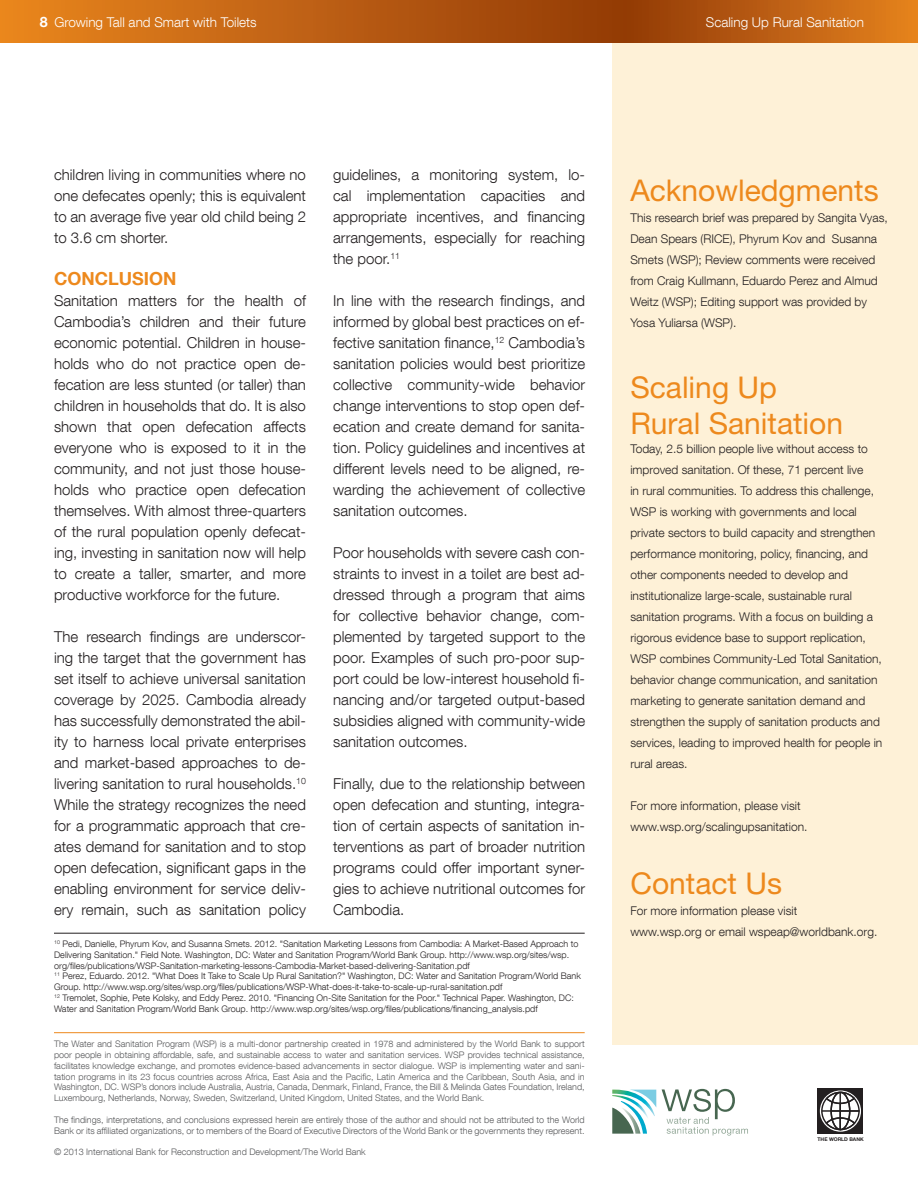
<style>
.page{position:relative;width:918px;height:1188px;background:#fff}
.page>*{position:absolute;margin:0;border:0;box-sizing:border-box;transform-origin:0 0}
.key_findings_title{font:30px/36px "Helvetica Neue LT Std";color:#ed891d}
.A_Head{font:700 18px "Helvetica Neue LT Com";color:#ed891d}
.body_copy{font:300 15px/21px "Helvetica Neue LT Com";color:#231f20;text-align:justify}
.repeated_title{font:700 14.25px "Helvetica Neue LT Com";color:#fff}
.repeated_title-2{font:300 13.5px "Helvetica Neue LT Com";color:#fff}
.acknowledgments{font:300 12px/21px "Helvetica Neue LT Com";color:#231f20}
.disclaimer-phil{font:300 9px/10.8px "Helvetica Neue LT Com";color:#57585a;text-align:justify}
.endnote{font:300 9px/10.8px "Helvetica Neue LT Com";color:#231f20}
.t1{font:700 5.1px "Helvetica Neue LT Com";color:#231f20}
</style>
<div class="page">
<div style="left:612px;top:0;width:306px;height:1045px;background:#fef1d7"></div>
<svg style="left:0;top:0;width:918px;height:43px;background:#bd5f12"></svg>
<div style="left:818px;top:1088px;width:45px;height:46px;background:#231f20"></div>
<svg style="left:820px;top:1091px;width:41px;height:41px"></svg>
<svg style="left:821px;top:1092px;width:39px;height:38px"></svg>
<svg style="left:662px;top:1089px;width:86px;height:47px"></svg>
<svg style="left:612px;top:1090px;width:44px;height:44px"></svg>
<hr style="left:54px;top:1032px;width:531px;height:1px;background:#ed891d">
<hr style="left:54px;top:933px;width:531px;height:1px;background:#231f20">
<p class="repeated_title-2" style="left:54px;top:14px;width:204px">Growing Tall and Smart with Toilets</p>
<p class="repeated_title-2" style="left:706px;top:14px;width:160px">Scaling Up Rural Sanitation</p>
<p class="repeated_title" style="left:40px;top:13px;width:9px">8</p>
<p class="body_copy" style="left:54px;top:164px;width:254px">children living in communities where no one defecates openly; this is equivalent to an average five year old child being 2 to 3.6 cm shorter.</p>
<p class="A_Head" style="left:54px;top:267px;width:124px">CONCLUSION</p>
<p class="body_copy" style="left:54px;top:290px;width:254px">Sanitation matters for the health of Cambodia’s children and their future economic potential. Children in house&shy;holds who do not practice open de&shy;fecation are less stunted (or taller) than children in households that do. It is also shown that open defecation affects everyone who is exposed to it in the community, and not just those house&shy;holds who practice open defecation themselves. With almost three-quarters of the rural population openly defecat&shy;ing, investing in sanitation now will help to create a taller, smarter, and more productive workforce for the future.</p>
<p class="body_copy" style="left:54px;top:626px;width:254px">The research findings are underscor&shy;ing the target that the government has set itself to achieve universal sanitation coverage by 2025. Cambodia already has successfully demonstrated the abil&shy;ity to harness local private enterprises and market-based approaches to de&shy;livering sanitation to rural households.<sup>10<br></sup>While the strategy recognizes the need for a programmatic approach that cre&shy;ates demand for sanitation and to stop open defecation, significant gaps in the enabling environment for service deliv&shy;ery remain, such as sanitation policy</p>
<p class="body_copy" style="left:333px;top:164px;width:254px">guidelines, a monitoring system, lo&shy;cal implementation capacities and appropriate incentives, and financing arrangements, especially for reaching the poor.<sup>11</sup></p>
<p class="body_copy" style="left:333px;top:290px;width:254px">In line with the research findings, and informed by global best practices on ef&shy;fective sanitation finance,<sup>12</sup> Cambodia’s sanitation policies would best prioritize collective community-wide behavior change interventions to stop open def&shy;ecation and create demand for sanita&shy;tion. Policy guidelines and incentives at different levels need to be aligned, re&shy;warding the achievement of collective sanitation outcomes.</p>
<p class="body_copy" style="left:333px;top:542px;width:254px">Poor households with severe cash con&shy;straints to invest in a toilet are best ad&shy;dressed through a program that aims for collective behavior change, com&shy;plemented by targeted support to the poor. Examples of such pro-poor sup&shy;port could be low-interest household fi&shy;nancing and/or targeted output-based subsidies aligned with community-wide sanitation outcomes.</p>
<p class="body_copy" style="left:333px;top:773px;width:254px">Finally, due to the relationship between open defecation and stunting, integra&shy;tion of certain aspects of sanitation in&shy;terventions as part of broader nutrition programs could offer important syner&shy;gies to achieve nutritional outcomes for Cambodia.</p>
<p class="endnote" style="left:54px;top:938px;width:526px"><sup>10</sup> Pedi, Danielle, Phyrum Kov, and Susanna Smets. 2012. "Sanitation Marketing Lessons from Cambodia: A Market-Based Approach to<br>Delivering Sanitation." Field Note. Washington, DC: Water and Sanitation Program/World Bank Group. http://www.wsp.org/sites/wsp. org/files/publications/WSP-Sanitation-marketing-lessons-Cambodia-Market-based-delivering-Sanitation.pdf</p>
<p class="endnote" style="left:54px;top:971px;width:528px"><sup>11</sup> Perez, Eduardo. 2012. "What Does It Take to Scale Up Rural Sanitation?" Washington, DC: Water and Sanitation Program/World Bank<br>Group. http://www.wsp.org/sites/wsp.org/files/publications/WSP-What-does-it-take-to-scale-up-rural-sanitation.pdf</p>
<p class="endnote" style="left:54px;top:992px;width:521px"><sup>12</sup> Tremolet, Sophie, Pete Kolsky, and Eddy Perez. 2010. "Financing On-Site Sanitation for the Poor." Technical Paper. Washington, DC:<br>Water and Sanitation Program/World Bank Group. http://www.wsp.org/sites/wsp.org/files/publications/financing_analysis.pdf</p>
<p class="disclaimer-phil" style="left:54px;top:1038px;width:532px">The Water and Sanitation Program (WSP) is a multi-donor partnership created in 1978 and administered by the World Bank to support poor people in obtaining affordable, safe, and sustainable access to water and sanitation services. WSP provides technical assistance, facilitates knowledge exchange, and promotes evidence-based advancements in sector dialogue. WSP is implementing water and sani&shy;tation programs in its 23 focus countries across Africa, East Asia and the Pacific, Latin America and the Caribbean, South Asia, and in Washington, DC. WSP’s donors include Australia, Austria, Canada, Denmark, Finland, France, the Bill &amp; Melinda Gates Foundation, Ireland, Luxembourg, Netherlands, Norway, Sweden, Switzerland, United Kingdom, United States, and the World Bank.</p>
<p class="disclaimer-phil" style="left:54px;top:1114px;width:532px">The findings, interpretations, and conclusions expressed herein are entirely those of the author and should not be attributed to the World<br>Bank or its affiliated organizations, or to members of the Board of Executive Directors of the World Bank or the governments they represent.</p>
<p class="disclaimer-phil" style="left:54px;top:1146px;width:313px">© 2013 International Bank for Reconstruction and Development/The World Bank</p>
<p class="key_findings_title" style="left:630px;top:172px;width:250px">Acknowledgments</p>
<p class="acknowledgments" style="left:630px;top:207px;width:259px">This research brief was prepared by Sangita Vyas, Dean Spears (RICE), Phyrum Kov and Susanna Smets (WSP); Review comments were received from Craig Kullmann, Eduardo Perez and Almud Weitz (WSP); Editing support was provided by Yosa Yuliarsa (WSP).</p>
<p class="key_findings_title" style="left:630px;top:368px;width:214px">Scaling Up<br>Rural Sanitation</p>
<p class="acknowledgments" style="left:630px;top:438px;width:254px">Today, 2.5 billion people live without access to improved sanitation. Of these, 71 percent live<br>in rural communities. To address this challenge, WSP is working with governments and local private sectors to build capacity and strengthen performance monitoring, policy, financing, and other components needed to develop and institutionalize large-scale, sustainable rural sanitation programs. With a focus on building a rigorous evidence base to support replication, WSP combines Community-Led Total Sanitation, behavior change communication, and sanitation marketing to generate sanitation demand and strengthen the supply of sanitation products and services, leading to improved health for people in rural areas.</p>
<p class="acknowledgments" style="left:630px;top:795px;width:179px">For more information, please visit www.wsp.org/scalingupsanitation.</p>
<p class="key_findings_title" style="left:630px;top:865px;width:153px">Contact Us</p>
<p class="acknowledgments" style="left:630px;top:900px;width:249px">For more information please visit<br>www.wsp.org or email wspeap@worldbank.org.</p>
<p class="t1" style="left:818px;top:1136px;width:48px">THE WORLD BANK</p>
</div>
